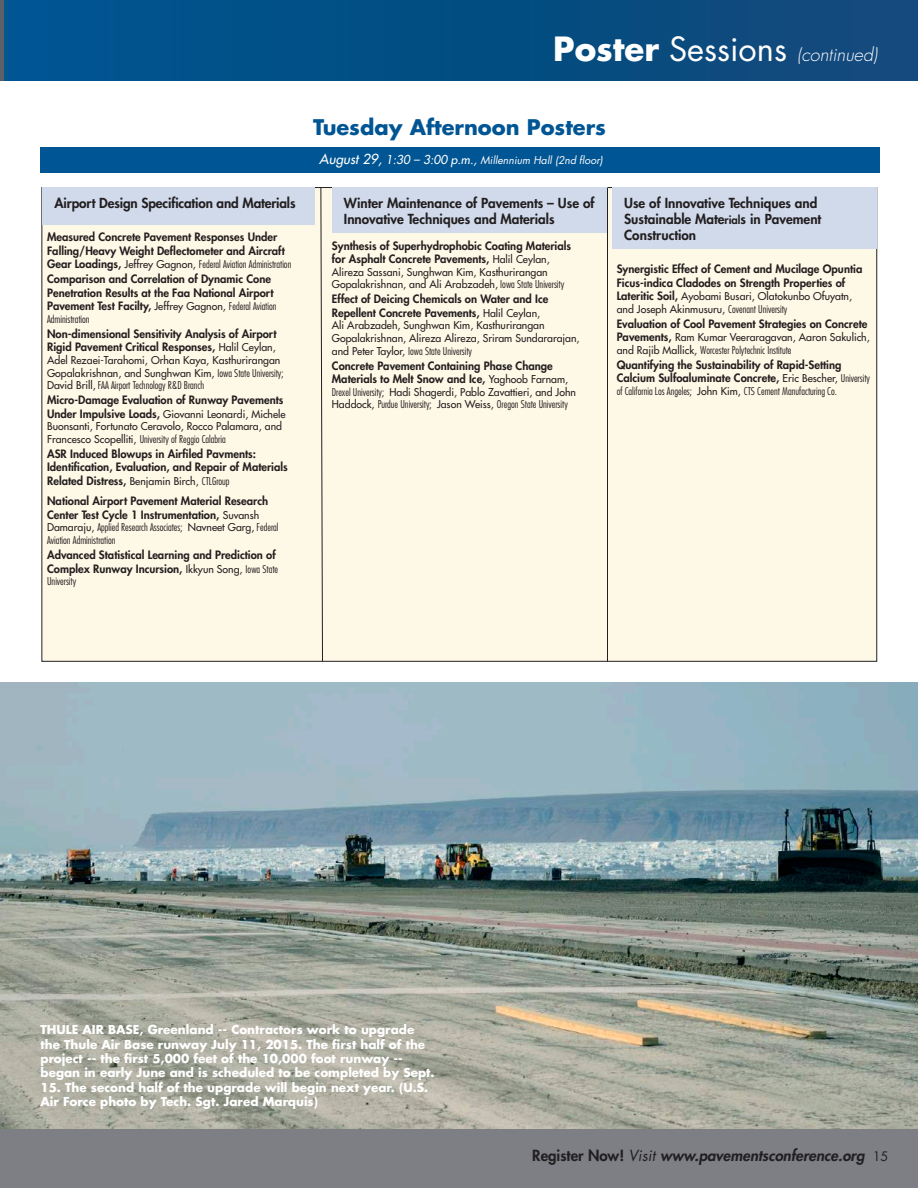
<style>
.page{position:relative;width:918px;height:1188px;background:#fff}
.page>*{position:absolute;margin:0;border:0;box-sizing:border-box;transform-origin:0 0}
.t1{font:700 21px "Futura Std";color:#005594}
.t2{font:italic 300 18px "Futura Std";color:#fff}
.t3{font:italic 800 15px "Futura Std";color:#231f20}
.t4{font:800 13.5px/16.2px "Futura Std";color:#231f20}
.t5{font:700 12px/14.4px "Futura Std";color:#fff}
.t6{font:800 11.25px/13.5px "Futura Std";color:#231f20}
.t7{font:500 10.5px/12.6px "Futura Std";color:#231f20}
.t8{font:300 condensed 10.5px/12.6px "Futura Std";color:#231f20}
.t9{font:italic 10.5px "Futura Std";color:#fff}
.s1{font-weight:700;font-style:normal;font-size:32.55px}
.s2{font-weight:400;font-style:normal;font-size:32.55px}
.s3{font-weight:800;font-stretch:normal;font-size:11.25px}
.s4{font-weight:500;font-stretch:normal}
.s5{font-weight:500;font-size:10.5px}
.s6{font-weight:300;font-stretch:condensed;font-size:10.5px}
.s7{font-weight:300;font-stretch:condensed}
.s8{font-weight:800;font-size:11.25px}
.s9{font-weight:500;font-size:13.5px}
.s10{font-weight:500;font-size:12px}
.s11{font-size:11.25px}
.s12{font-style:normal}
.s13{font-weight:400}
.s14{font-weight:400;font-style:normal;font-size:12.75px}
</style>
<div class="page">
<div style="left:0;top:0;width:918px;height:80px;background:linear-gradient(to right,#005490,#104879)"></div>
<div style="left:42px;top:188px;width:835px;height:473px;background:#fef8e6"></div>
<div style="left:40px;top:147px;width:839px;height:25px;background:#005594"></div>
<img style="left:0;top:682px;width:918px;height:447px">
<div style="left:43px;top:188px;width:272px;height:37px;background:#d0daeb"></div>
<div style="left:332px;top:188px;width:276px;height:45px;background:#d0daeb"></div>
<div style="left:612px;top:188px;width:265px;height:61px;background:#d0daeb"></div>
<hr style="left:607px;top:188px;width:1px;height:474px;background:#231f20">
<svg style="left:320px;top:187px;width:3px;height:475px"></svg>
<div style="left:0;top:1129px;width:918px;height:59px;background:#7d7f85"></div>
<h2 class="t2" style="left:553px;top:43px;width:326px"><span class="s1">Poster</span> <span class="s2">Sessions</span> (continued)</h2>
<p class="t4" style="left:55px;top:195px;width:242px">Airport Design Specification and Materials</p>
<p class="t6" style="left:47px;top:230px;width:239px">Measured Concrete Pavement Responses Under<br>Falling/Heavy Weight Deflectometer and Aircraft</p>
<p class="t8" style="left:47px;top:258px;width:246px"><span class="s3">Gear Loadings,</span> <span class="s4">Jeffrey Gagnon,</span> Federal Aviation Administration</p>
<p class="t6" style="left:47px;top:272px;width:231px">Comparison and Correlation of Dynamic Cone<br>Penetration Results at the Faa National Airport<br>Pavement Test Facilty, <span class="s5">Jeffrey Gagnon,</span> <span class="s6">Federal Aviation</span></p>
<p class="t8" style="left:47px;top:313px;width:44px">Administration</p>
<p class="t6" style="left:47px;top:327px;width:231px">Non-dimensional Sensitivity Analysis of Airport<br>Rigid Pavement Critical Responses, <span class="s5">Halil Ceylan,</span></p>
<p class="t7" style="left:47px;top:354px;width:238px">Adel Rezaei-Tarahomi, Orhan Kaya, Kasthurirangan<br>Gopalakrishnan, and Sunghwan Kim, <span class="s7">Iowa State University;<br></span>David Brill, <span class="s7">FAA Airport Technology R&amp;D Branch</span></p>
<p class="t6" style="left:47px;top:393px;width:238px">Micro-Damage Evaluation of Runway Pavements</p>
<p class="t7" style="left:47px;top:408px;width:240px"><span class="s8">Under Impulsive Loads,</span> Giovanni Leonardi, Michele<br>Buonsanti, Fortunato Ceravolo, Rocco Palamara, and<br>Francesco Scopelliti, <span class="s7">University of Reggio Calabria</span></p>
<p class="t6" style="left:47px;top:447px;width:242px">ASR Induced Blowups in Airfiled Pavments:<br>Identification, Evaluation, and Repair of Materials<br>Related Distress, <span class="s5">Benjamin Birch,</span> <span class="s6">CTLGroup</span></p>
<p class="t6" style="left:47px;top:494px;width:223px">National Airport Pavement Material Research<br>Center Test Cycle 1 Instrumentation, <span class="s5">Suvansh</span></p>
<p class="t8" style="left:47px;top:521px;width:233px"><span class="s4">Damaraju,</span> Applied Research Associates; <span class="s4">Navneet Garg,</span> Federal<br>Aviation Administration</p>
<p class="t6" style="left:47px;top:548px;width:233px">Advanced Statistical Learning and Prediction of<br>Complex Runway Incursion, <span class="s5">Ikkyun Song,</span> <span class="s6">Iowa State</span></p>
<p class="t8" style="left:47px;top:575px;width:31px">University</p>
<h1 class="t1" style="left:313px;top:113px;width:294px">Tuesday Afternoon Posters</h1>
<p class="t9" style="left:319px;top:153px;width:285px"><span class="s9">August 29,</span> <span class="s10">1:30 – 3:00 p.m.,</span> Millennium Hall (2nd floor)</p>
<p class="t4" style="left:344px;top:195px;width:252px">Winter Maintenance of Pavements – Use of<br>Innovative Techniques and Materials</p>
<p class="t6" style="left:332px;top:239px;width:241px">Synthesis of Superhydrophobic Coating Materials for Asphalt Concrete Pavements, <span class="s5">Halil Ceylan,</span></p>
<p class="t7" style="left:332px;top:266px;width:234px">Alireza Sassani, Sunghwan Kim, Kasthurirangan<br>Gopalakrishnan, and Ali Arabzadeh, <span class="s7">Iowa State University</span></p>
<p class="t6" style="left:332px;top:292px;width:218px">Effect of Deicing Chemicals on Water and Ice<br>Repellent Concrete Pavements, <span class="s5">Halil Ceylan,</span></p>
<p class="t7" style="left:332px;top:319px;width:249px">Ali Arabzadeh, Sunghwan Kim, Kasthurirangan<br>Gopalakrishnan, Alireza Alireza, Sriram Sundararajan, and Peter Taylor, <span class="s7">Iowa State University</span></p>
<p class="t6" style="left:332px;top:359px;width:238px">Concrete Pavement Containing Phase Change<br>Materials to Melt Snow and Ice, <span class="s5">Yaghoob Farnam,</span></p>
<p class="t8" style="left:332px;top:385px;width:246px">Drexel University; <span class="s4">Hadi Shagerdi, Pablo Zavattieri, and John<br>Haddock,</span> Purdue University; <span class="s4">Jason Weiss,</span> Oregon State University</p>
<p class="t4" style="left:624px;top:195px;width:199px">Use of Innovative Techniques and<br>Sustainable Mate<span class="s11">rial</span>s in Pavement<br>Construction</p>
<p class="t6" style="left:617px;top:262px;width:247px">Synergistic Effect of Cement and Mucilage Opuntia<br>Ficus-indica Cladodes on Strength Properties of</p>
<p class="t7" style="left:617px;top:290px;width:237px"><span class="s8">Lateritic Soil,</span> Ayobami Busari, Olatokunbo Ofuyatn, and Joseph Akinmusuru, <span class="s7">Covenant University</span></p>
<p class="t6" style="left:617px;top:317px;width:252px">Evaluation of Cool Pavement Strategies on Concrete</p>
<p class="t7" style="left:617px;top:331px;width:255px"><span class="s8">Pavements,</span> Ram Kumar Veeraragavan, Aaron Sakulich, and Rajib Mallick, <span class="s7">Worcester Polytechnic Institute</span></p>
<p class="t6" style="left:617px;top:358px;width:255px">Quantifying the Sustainability of Rapid-Setting<br>Calcium Sulfoaluminate Concrete, <span class="s5">Eric Bescher,</span> <span class="s6">University</span></p>
<p class="t8" style="left:617px;top:385px;width:222px">of California Los Angeles; <span class="s4">John Kim,</span> CTS Cement Manufacturing Co.</p>
<p class="t5" style="left:40px;top:1022px;width:396px">THULE AIR BASE, Greenland -- Contractors work to upgrade the Thule Air Base runway July 11, 2015. The first half of the project -- the first 5,000 feet of the 10,000 foot runway -- began in early June and is scheduled to be completed by Sept.</p>
<p class="t5" style="left:40px;top:1080px;width:389px">15. The second half of the upgrade will begin next year. (U.S.<br>Air Force photo by Tech. Sgt. Jared Marquis)</p>
<h3 class="t3" style="left:532px;top:1146px;width:358px"><span class="s12">Register Now!</span> <span class="s13">Visit</span> www.pavementsconference.org <span class="s14">15</span></h3>
</div>
